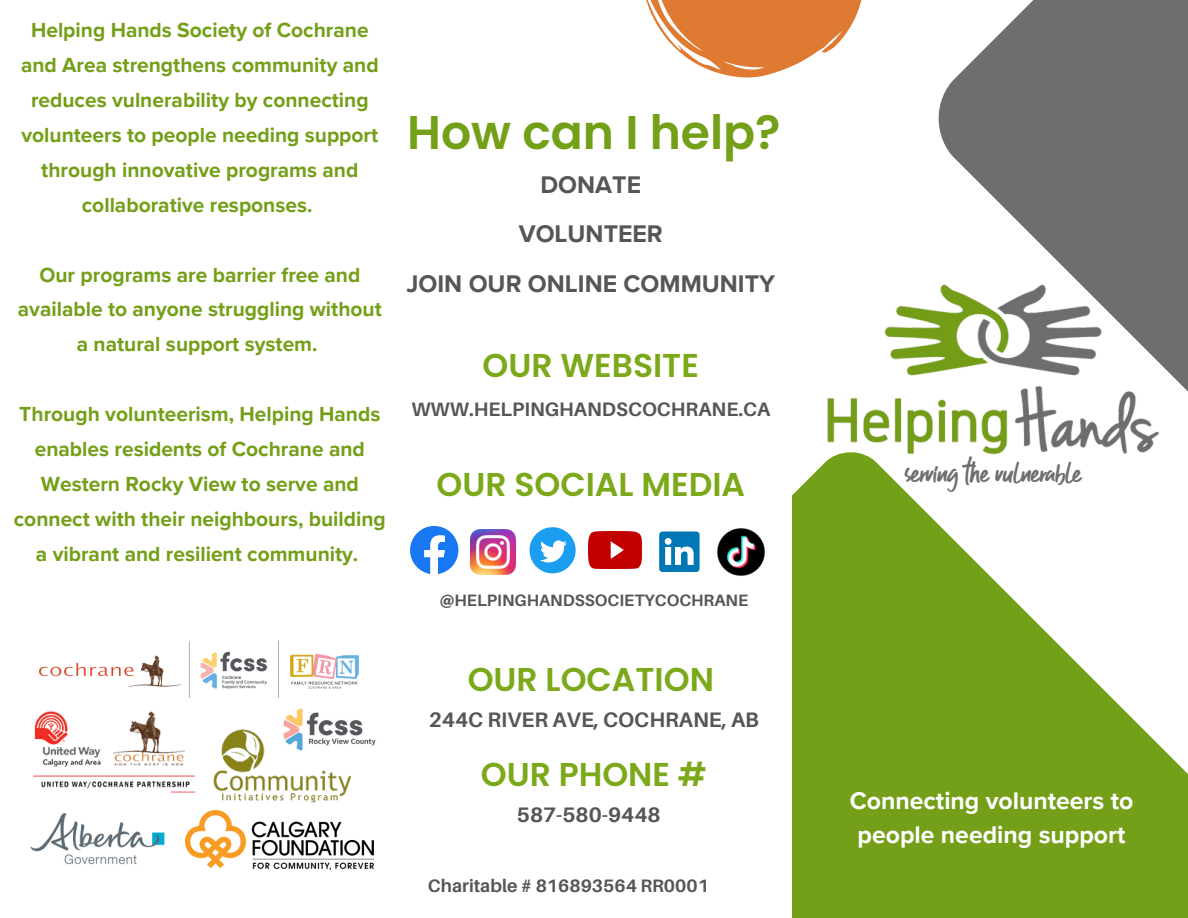
<style>
.page{position:relative;width:1188px;height:918px;background:#fff}
.page>*{position:absolute;margin:0;border:0;box-sizing:border-box;transform-origin:0 0}
.t1{font:600 47.25px "Poppins";color:#749f18}
.t2{font:600 33px "Poppins";color:#7ba919}
.t3{font:27px "Guthen Bloots Personal Use";color:#6d6e70}
.t4{font:700 24.75px/33.8px "Proxima Nova";color:#fff;text-align:center}
.t5{font:700 24.75px "Proxima Nova";color:#555658}
.t6{font:700 21px/34.8px "Proxima Nova";color:#749f18;text-align:center}
.t7{font:700 21px "Aileron";color:#555658}
.t8{font:700 19.5px "Aileron";color:#555658}
.t9{font:700 18px "Aileron";color:#555658}
.t10{font:700 16.5px "Aileron";color:#555658}
</style>
<div class="page">
<div style="left:792px;top:464px;width:396px;height:454px;background:#749f18"></div>
<svg style="left:933px;top:0;width:255px;height:732px"></svg>
<img style="left:824px;top:277px;width:338px;height:235px">
<img style="left:33px;top:711px;width:163px;height:82px">
<img style="left:30px;top:789px;width:141px;height:76px">
<img style="left:213px;top:729px;width:139px;height:74px">
<img style="left:186px;top:810px;width:188px;height:60px">
<img style="left:471px;top:529px;width:45px;height:45px">
<svg style="left:410px;top:526px;width:48px;height:48px"></svg>
<img style="left:589px;top:532px;width:53px;height:37px">
<svg style="left:530px;top:527px;width:46px;height:46px"></svg>
<svg style="left:659px;top:532px;width:41px;height:40px"></svg>
<img style="left:717px;top:528px;width:48px;height:48px">
<svg style="left:646px;top:0;width:216px;height:78px"></svg>
<img style="left:40px;top:642px;width:318px;height:56px">
<img style="left:282px;top:708px;width:94px;height:43px">
<p class="t6" style="left:21px;top:14px;width:359px">Helping Hands Society of Cochrane and Area strengthens community and reduces vulnerability by connecting volunteers to people needing support through innovative programs and collaborative responses.</p>
<p class="t6" style="left:18px;top:258px;width:365px">Our programs are barrier free and available to anyone struggling without a natural support system.</p>
<p class="t6" style="left:14px;top:397px;width:374px">Through volunteerism, Helping Hands enables residents of Cochrane and Western Rocky View to serve and connect with their neighbours, building a vibrant and resilient community.</p>
<h3 class="t1" style="left:407px;top:100px;width:375px">How can I help?</h3>
<p class="t5" style="left:541px;top:170px;width:102px">DONATE</p>
<p class="t5" style="left:519px;top:219px;width:146px">VOLUNTEER</p>
<p class="t5" style="left:407px;top:269px;width:370px">JOIN OUR ONLINE COMMUNITY</p>
<h3 class="t2" style="left:483px;top:343px;width:218px">OUR WEBSITE</h3>
<p class="t8" style="left:411px;top:397px;width:360px">WWW.HELPINGHANDSCOCHRANE.CA</p>
<h2 class="t2" style="left:436px;top:462px;width:310px">OUR SOCIAL MEDIA</h2>
<h1 class="t10" style="left:440px;top:590px;width:310px">@HELPINGHANDSSOCIETYCOCHRANE</h1>
<h6 class="t2" style="left:468px;top:656px;width:248px">OUR LOCATION</h6>
<h2 class="t7" style="left:429px;top:706px;width:332px">244C RIVER AVE, COCHRANE, AB</h2>
<p class="t2" style="left:481px;top:751px;width:228px">OUR PHONE #</p>
<p class="t7" style="left:517px;top:802px;width:145px">587-580-9448</p>
<p class="t9" style="left:428px;top:875px;width:282px">Charitable # 816893564 RR0001</p>
<h3 class="t3" style="left:905px;top:456px;width:178px">serving the vulnerable</h3>
<p class="t4" style="left:850px;top:784px;width:285px">Connecting volunteers to people needing support</p>
</div>
